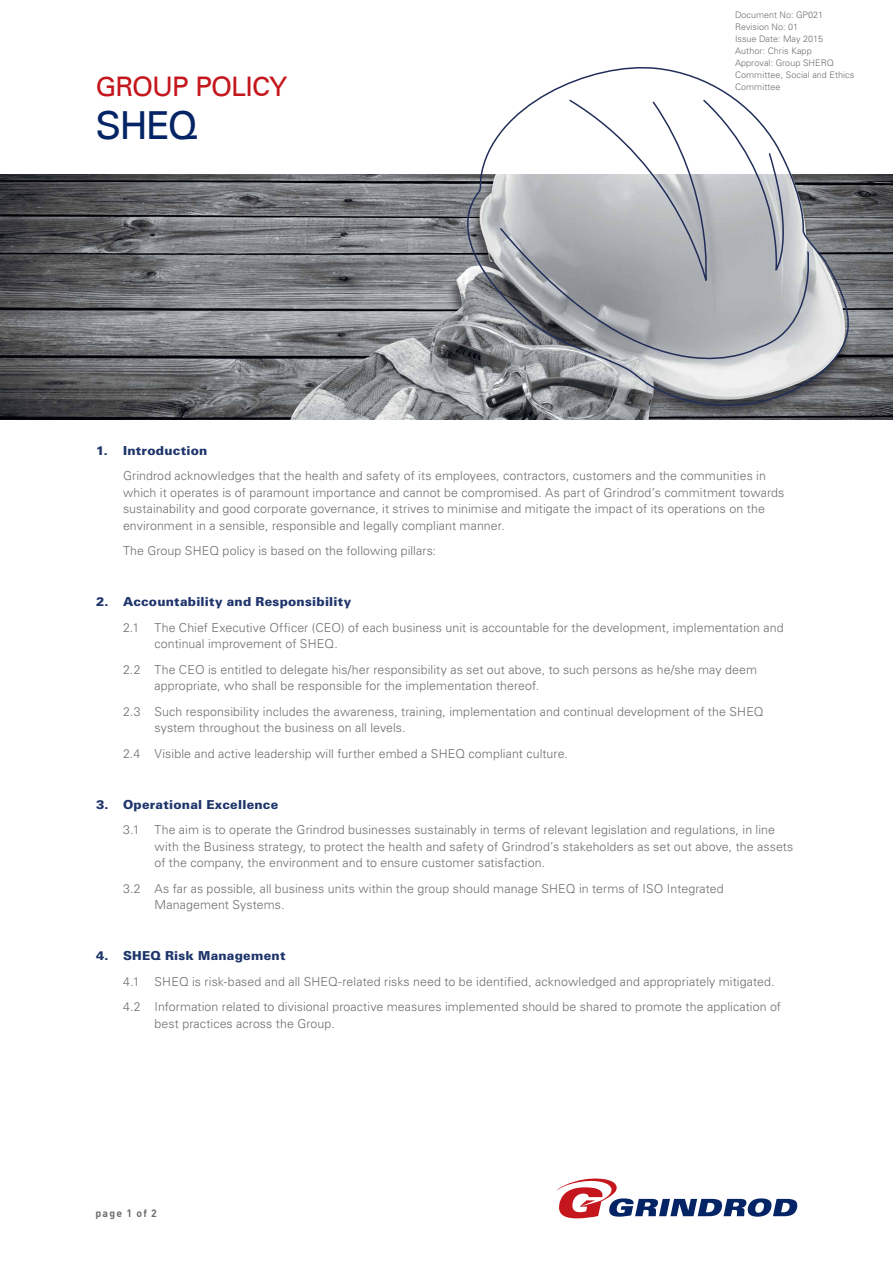
<style>
.page{position:relative;width:893px;height:1263px;background:#fff}
.page>*{position:absolute;margin:0;border:0;box-sizing:border-box;transform-origin:0 0}
.t1{font:38.7px "Univers 55 Roman";color:#052465}
.t2{font:27px "Univers 55 Roman";letter-spacing:-.035em;color:#c4161c}
.t3{font:300 12.3px/16.5px "Univers LT Std";letter-spacing:.005em;color:#6d6e71}
.t4{font:900 12.3px "Univers LT Std";letter-spacing:.02em;color:#1f356b}
.t5{font:700 10.5px "DIN";letter-spacing:.115em;color:#6d6e71}
.t6{font:300 9px/12px "Univers";letter-spacing:.01em;color:#6d6e71}
.t7{font:300 9px/12px "Univers LT Std";color:#6d6e71}
.s1{font-family:"Univers"}
.s2{font-family:"Univers LT Std"}
</style>
<div class="page">
<svg style="left:557px;top:1178px;width:241px;height:40px"></svg>
<img style="left:0;top:174px;width:893px;height:245px">
<svg style="left:445px;top:67px;width:406px;height:344px"></svg>
<h2 class="t2" style="left:95px;top:70px;width:193px">GROUP POLICY</h2>
<h1 class="t1" style="left:95px;top:102px;width:104px">SHEQ</h1>
<p class="t7" style="left:735px;top:9px;width:90px">Document No: GP0<span class="s1">21<br></span>Revision No: 0<span class="s1">1<br></span>Issue Date: <span class="s1">May</span> 2015</p>
<p class="t6" style="left:735px;top:45px;width:121px"><span class="s2">Author:</span> Chris Kapp<br><span class="s2">Approval:</span> Group SHERQ<br>Committee, Social and Ethics<br>Committee</p>
<p class="t4" style="left:96px;top:443px;width:113px">1. Introduction</p>
<p class="t3" style="left:123px;top:468px;width:663px">Grindrod acknowledges that the health and safety of its employees, contractors, customers and the communities in which it operates is of paramount importance and cannot be compromised. As part of Grindrod’s commitment towards sustainability and good corporate governance, it strives to minimise and mitigate the impact of its operations on the environment in a sensible, responsible and legally compliant manner.</p>
<p class="t3" style="left:123px;top:543px;width:315px">The Group SHEQ policy is based on the following pillars:</p>
<p class="t4" style="left:96px;top:594px;width:257px">2. Accountability and Responsibility</p>
<p class="t3" style="left:155px;top:619px;width:631px;text-indent:-31px">2.1 The Chief Executive Officer (CEO) of each business unit is accountable for the development, implementation and continual improvement of SHEQ.</p>
<p class="t3" style="left:155px;top:661px;width:604px;text-indent:-31px">2.2 The CEO is entitled to delegate his/her responsibility as set out above, to such persons as he/she may deem appropriate, who shall be responsible for the implementation thereof.</p>
<p class="t3" style="left:155px;top:703px;width:611px;text-indent:-31px">2.3 Such responsibility includes the awareness, training, implementation and continual development of the SHEQ system throughout the business on all levels.</p>
<p class="t3" style="left:123px;top:745px;width:446px">2.4 Visible and active leadership will further embed a SHEQ compliant culture.</p>
<p class="t4" style="left:96px;top:797px;width:184px">3. Operational Excellence</p>
<p class="t3" style="left:155px;top:822px;width:640px;text-indent:-31px">3.1 The aim is to operate the Grindrod businesses sustainably in terms of relevant legislation and regulations, in line with the Business strategy, to protect the health and safety of Grindrod’s stakeholders as set out above, the assets of the company, the environment and to ensure customer satisfaction.</p>
<p class="t3" style="left:155px;top:880px;width:571px;text-indent:-31px">3.2 As far as possible, all business units within the group should manage SHEQ in terms of ISO Integrated<br>Management Systems.</p>
<p class="t4" style="left:96px;top:948px;width:191px">4. SHEQ Risk Management</p>
<p class="t3" style="left:123px;top:969px;width:660px;line-height:25.5px">4.1 SHEQ is risk-based and all SHEQ-related risks need to be identified, acknowledged and appropriately mitigated.<br>4.2 Information related to divisional proactive measures implemented should be shared to promote the application of</p>
<p class="t3" style="left:155px;top:1015px;width:182px">best practices across the Group.</p>
<p class="t5" style="left:95px;top:1207px;width:63px">page 1 of 2</p>
</div>
